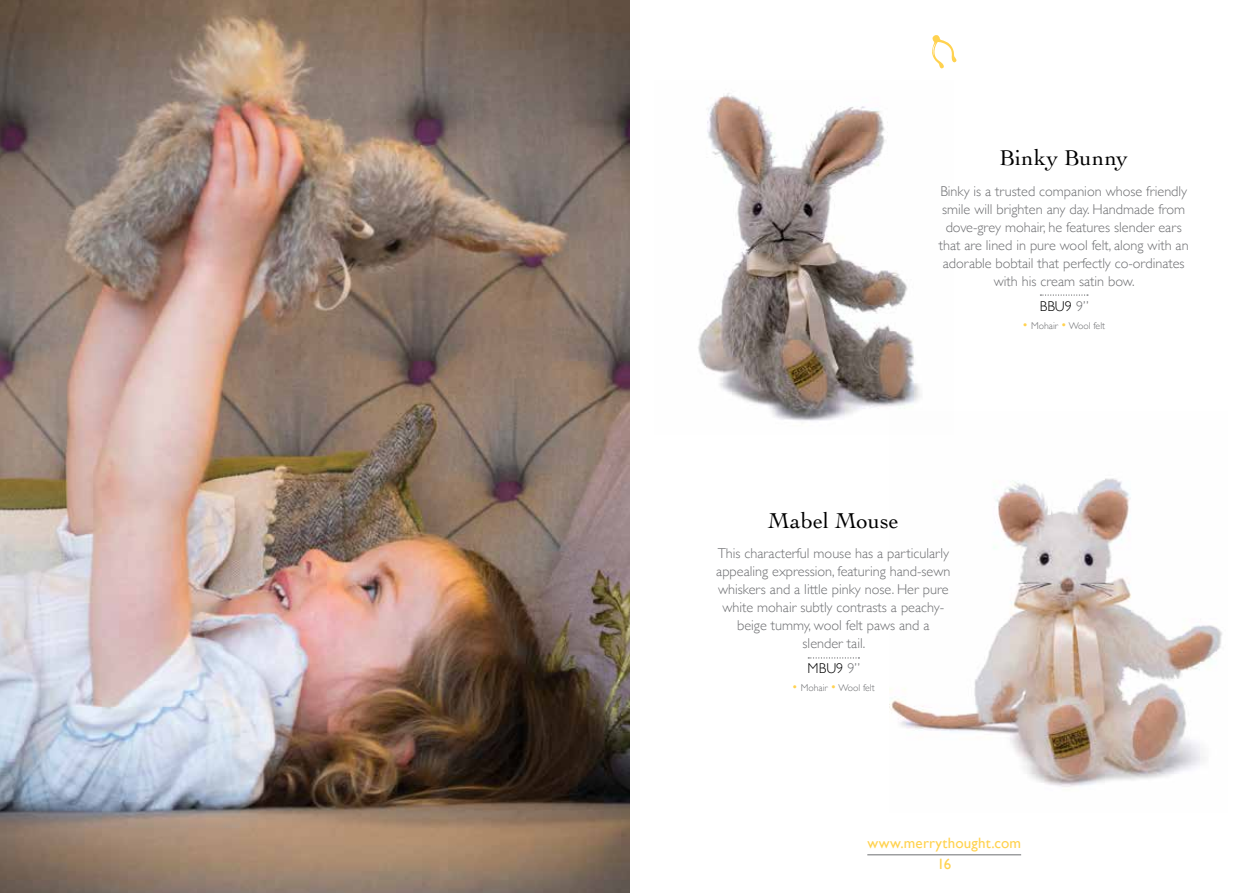
<style>
.page{position:relative;width:1259px;height:893px;background:#fff}
.page>*{position:absolute;margin:0;border:0;box-sizing:border-box;transform-origin:0 0}
.t1{font:22.5px "Cochin";letter-spacing:.005em;color:#000}
.t2{font:15px/21px "Gill Sans";letter-spacing:.01em;color:#ffd24f;text-align:center}
.t3{font:300 14.25px/18px "Gill Sans";color:#6d6e71;text-align:center}
.t4{font:300 14.25px "Gill Sans";color:#000}
.t5{font:300 9.75px "Gill Sans";color:#6d6e71}
.s1{color:#6d6e71}
.s2{font-size:12.3px;color:#ffd24f}
</style>
<div class="page">
<img style="left:698px;top:93px;width:223px;height:328px">
<hr style="left:867px;top:854px;width:154px;height:1px;background:#6d6e71">
<img style="left:0;top:0;width:629px;height:893px">
<img style="left:889px;top:412px;width:333px;height:375px">
<svg style="left:932px;top:35px;width:25px;height:34px"></svg>
<svg style="left:1040px;top:294px;width:48px;height:2px"></svg>
<svg style="left:808px;top:657px;width:51px;height:1px"></svg>
<h1 class="t1" style="left:999px;top:142px;width:130px">Binky Bunny</h1>
<p class="t3" style="left:938px;top:181px;width:251px">Binky is a trusted companion whose friendly smile will brighten any day. Handmade from dove-grey mohair, he features slender ears that are lined in pure wool felt, along with an adorable bobtail that perfectly co-ordinates with his cream satin bow.</p>
<p class="t4" style="left:1039px;top:295px;width:50px">BBU9 <span class="s1">9”</span></p>
<p class="t5" style="left:1022px;top:318px;width:84px"><span class="s2">•</span> Mohair <span class="s2">•</span> Wool felt</p>
<h1 class="t1" style="left:768px;top:505px;width:132px">Mabel Mouse</h1>
<p class="t3" style="left:716px;top:544px;width:236px">This characterful mouse has a particularly appealing expression, featuring hand-sewn whiskers and a little pinky nose. Her pure white mohair subtly contrasts a peachy&shy;beige tummy, wool felt paws and a slender tail.</p>
<p class="t4" style="left:807px;top:657px;width:54px">MBU9 <span class="s1">9”</span></p>
<p class="t5" style="left:792px;top:680px;width:84px"><span class="s2">•</span> Mohair <span class="s2">•</span> Wool felt</p>
<p class="t2" style="left:867px;top:832px;width:155px">www.merrythought.com<br>16</p>
</div>
